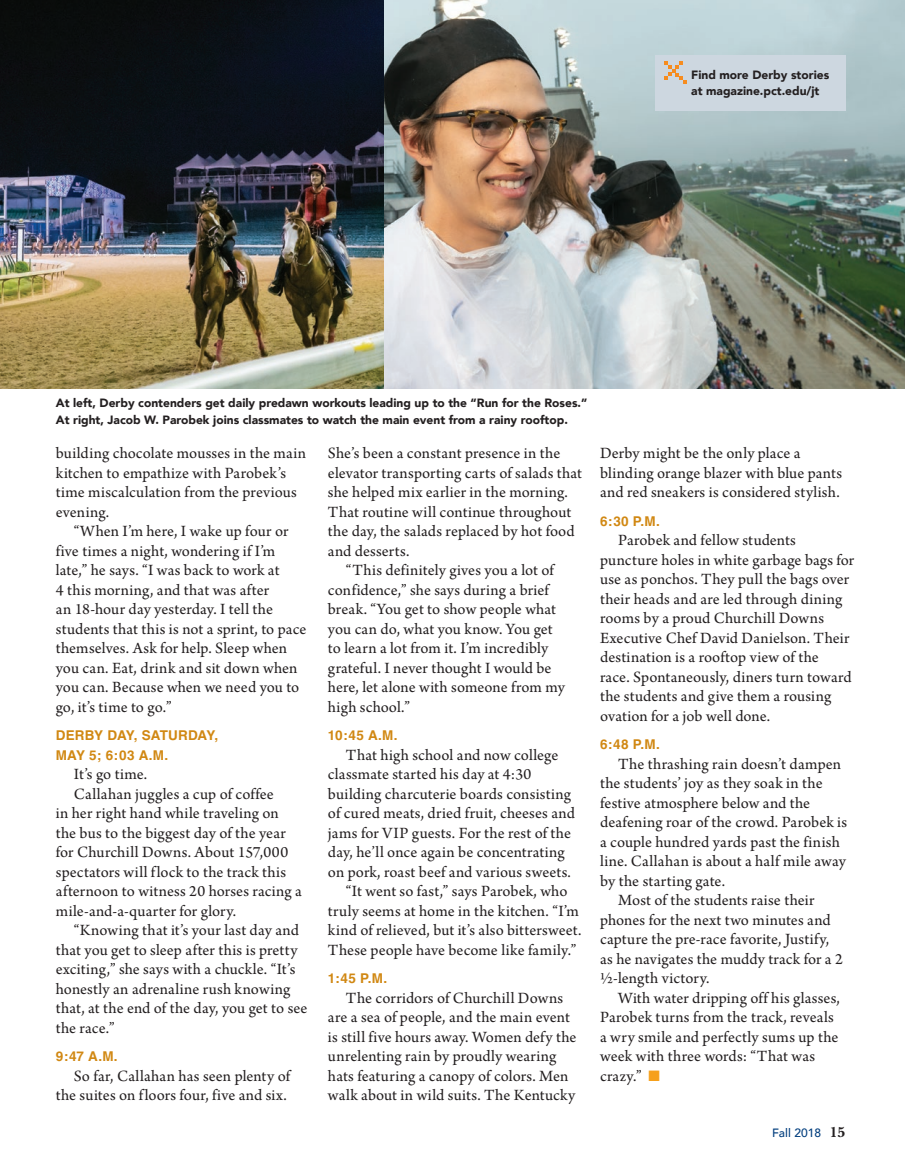
<style>
.page{position:relative;width:905px;height:1175px;background:#fff}
.page>*{position:absolute;margin:0;border:0;box-sizing:border-box;transform-origin:0 0}
.t1{font:16.5px/19.5px "Arno Pro";letter-spacing:.01em;color:#231f20}
.t2{font:700 13.5px/19.5px "Helvetica";letter-spacing:.01em;color:#d18813}
.t3{font:900 12px/16.5px "Avenir";color:#231f20}
.t4{font:500 12px "Avenir";color:#013d7d}
.s1{color:#f6a01b}
.s2{font-family:"New Baskerville";font-weight:700;font-size:15px;color:#231f20}
</style>
<div class="page">
<img style="left:0;top:0;width:904px;height:389px">
<div style="left:655px;top:55px;width:191px;height:56px;background:#cdd7e0"></div>
<svg style="left:664px;top:61px;width:22px;height:23px"></svg>
<p class="t3" style="left:691px;top:66px;width:139px">Find more Derby stories at magazine.pct.edu/jt</p>
<p class="t3" style="left:56px;top:394px;width:533px">At left, Derby contenders get daily predawn workouts leading up to the “Run for the Roses.”<br>At right, Jacob W. Parobek joins classmates to watch the main event from a rainy rooftop.</p>
<p class="t1" style="left:56px;top:444px;width:252px">building chocolate mousses in the main kitchen to empathize with Parobek’s time miscalculation from the previous evening.</p>
<p class="t1" style="left:56px;top:522px;width:252px;text-indent:18px">“When I’m here, I wake up four or five times a night, wondering if I’m late,” he says. “I was back to work at<br>4 this morning, and that was after<br>an 18-hour day yesterday. I tell the students that this is not a sprint, to pace themselves. Ask for help. Sleep when you can. Eat, drink and sit down when you can. Because when we need you to go, it’s time to go.”</p>
<p class="t2" style="left:56px;top:725px;width:164px">DERBY DAY, SATURDAY,<br>MAY 5; 6:03 A.M.</p>
<p class="t1" style="left:74px;top:765px;width:75px">It’s go time.</p>
<p class="t1" style="left:74px;top:785px;width:201px">Callahan juggles a cup of coffee</p>
<p class="t1" style="left:56px;top:804px;width:224px">in her right hand while traveling on</p>
<p class="t1" style="left:56px;top:824px;width:231px">the bus to the biggest day of the year</p>
<p class="t1" style="left:56px;top:843px;width:234px">for Churchill Downs. About 157,000</p>
<p class="t1" style="left:56px;top:863px;width:232px">spectators will flock to the track this</p>
<p class="t1" style="left:56px;top:882px;width:248px">afternoon to witness 20 horses racing a</p>
<p class="t1" style="left:56px;top:902px;width:182px">mile-and-a-quarter for glory.</p>
<p class="t1" style="left:74px;top:921px;width:226px">“Knowing that it’s your last day and</p>
<p class="t1" style="left:56px;top:941px;width:243px">that you get to sleep after this is pretty</p>
<p class="t1" style="left:56px;top:960px;width:241px">exciting,” she says with a chuckle. “It’s</p>
<p class="t1" style="left:56px;top:980px;width:236px">honestly an adrenaline rush knowing</p>
<p class="t1" style="left:56px;top:999px;width:253px">that, at the end of the day, you get to see</p>
<p class="t1" style="left:56px;top:1019px;width:60px">the race.”</p>
<p class="t2" style="left:56px;top:1046px;width:63px">9:47 A.M.</p>
<p class="t1" style="left:56px;top:1067px;width:236px;text-align:right">So far, Callahan has seen plenty of the suites on floors four, five and six.</p>
<p class="t1" style="left:328px;top:444px;width:234px">She’s been a constant presence in the</p>
<p class="t1" style="left:328px;top:464px;width:256px">elevator transporting carts of salads that</p>
<p class="t1" style="left:328px;top:483px;width:241px">she helped mix earlier in the morning.</p>
<p class="t1" style="left:328px;top:503px;width:245px">That routine will continue throughout</p>
<p class="t1" style="left:328px;top:522px;width:248px">the day, the salads replaced by hot food</p>
<p class="t1" style="left:328px;top:542px;width:83px">and desserts.</p>
<p class="t1" style="left:346px;top:561px;width:209px">“This definitely gives you a lot of</p>
<p class="t1" style="left:328px;top:581px;width:222px">confidence,” she says during a brief</p>
<p class="t1" style="left:328px;top:600px;width:230px">break. “You get to show people what</p>
<p class="t1" style="left:328px;top:620px;width:226px">you can do, what you know. You get</p>
<p class="t1" style="left:328px;top:639px;width:222px">to learn a lot from it. I’m incredibly</p>
<p class="t1" style="left:328px;top:659px;width:225px">grateful. I never thought I would be</p>
<p class="t1" style="left:328px;top:678px;width:238px">here, let alone with someone from my</p>
<p class="t1" style="left:328px;top:698px;width:83px">high school.”</p>
<p class="t2" style="left:328px;top:725px;width:71px">10:45 A.M.</p>
<p class="t1" style="left:346px;top:746px;width:214px">That high school and now college</p>
<p class="t1" style="left:328px;top:765px;width:205px">classmate started his day at 4:30</p>
<p class="t1" style="left:328px;top:785px;width:244px">building charcuterie boards consisting</p>
<p class="t1" style="left:328px;top:804px;width:248px">of cured meats, dried fruit, cheeses and</p>
<p class="t1" style="left:328px;top:824px;width:244px">jams for VIP guests. For the rest of the</p>
<p class="t1" style="left:328px;top:843px;width:238px">day, he’ll once again be concentrating</p>
<p class="t1" style="left:328px;top:863px;width:244px">on pork, roast beef and various sweets.</p>
<p class="t1" style="left:346px;top:882px;width:223px">“It went so fast,” says Parobek, who</p>
<p class="t1" style="left:328px;top:902px;width:252px">truly seems at home in the kitchen. “I’m</p>
<p class="t1" style="left:328px;top:921px;width:255px">kind of relieved, but it’s also bittersweet.</p>
<p class="t1" style="left:328px;top:941px;width:250px">These people have become like family.”</p>
<p class="t2" style="left:328px;top:968px;width:61px">1:45 P.M.</p>
<p class="t1" style="left:328px;top:989px;width:250px;text-indent:18px">The corridors of Churchill Downs are a sea of people, and the main event is still five hours away. Women defy the unrelenting rain by proudly wearing hats featuring a canopy of colors. Men walk about in wild suits. The Kentucky</p>
<p class="t1" style="left:600px;top:444px;width:243px">Derby might be the only place a blinding orange blazer with blue pants and red sneakers is considered stylish.</p>
<p class="t2" style="left:600px;top:511px;width:61px">6:30 P.M.</p>
<p class="t1" style="left:600px;top:531px;width:255px;text-indent:18px">Parobek and fellow students puncture holes in white garbage bags for use as ponchos. They pull the bags over their heads and are led through dining rooms by a proud Churchill Downs Executive Chef David Danielson. Their destination is a rooftop view of the<br>race. Spontaneously, diners turn toward the students and give them a rousing ovation for a job well done.</p>
<p class="t2" style="left:600px;top:734px;width:61px">6:48 P.M.</p>
<p class="t1" style="left:618px;top:755px;width:224px">The thrashing rain doesn’t dampen</p>
<p class="t1" style="left:600px;top:774px;width:224px">the students’ joy as they soak in the</p>
<p class="t1" style="left:600px;top:794px;width:211px">festive atmosphere below and the</p>
<p class="t1" style="left:600px;top:813px;width:248px">deafening roar of the crowd. Parobek is</p>
<p class="t1" style="left:600px;top:833px;width:241px">a couple hundred yards past the finish</p>
<p class="t1" style="left:600px;top:852px;width:247px">line. Callahan is about a half mile away</p>
<p class="t1" style="left:600px;top:872px;width:126px">by the starting gate.</p>
<p class="t1" style="left:618px;top:891px;width:198px">Most of the students raise their</p>
<p class="t1" style="left:600px;top:911px;width:232px">phones for the next two minutes and</p>
<p class="t1" style="left:600px;top:930px;width:231px">capture the pre-race favorite, Justify,</p>
<p class="t1" style="left:600px;top:950px;width:244px">as he navigates the muddy track for a 2</p>
<p class="t1" style="left:600px;top:969px;width:111px">½-length victory.</p>
<p class="t1" style="left:618px;top:989px;width:223px">With water dripping off his glasses,</p>
<p class="t1" style="left:600px;top:1008px;width:235px">Parobek turns from the track, reveals</p>
<p class="t1" style="left:600px;top:1028px;width:240px">a wry smile and perfectly sums up the</p>
<p class="t1" style="left:600px;top:1047px;width:216px">week with three words: “That was</p>
<p class="t1" style="left:600px;top:1067px;width:61px">crazy.” <span class="s1">■</span></p>
<p class="t4" style="left:772px;top:1122px;width:75px">Fall 2018 <span class="s2">15</span></p>
</div>
